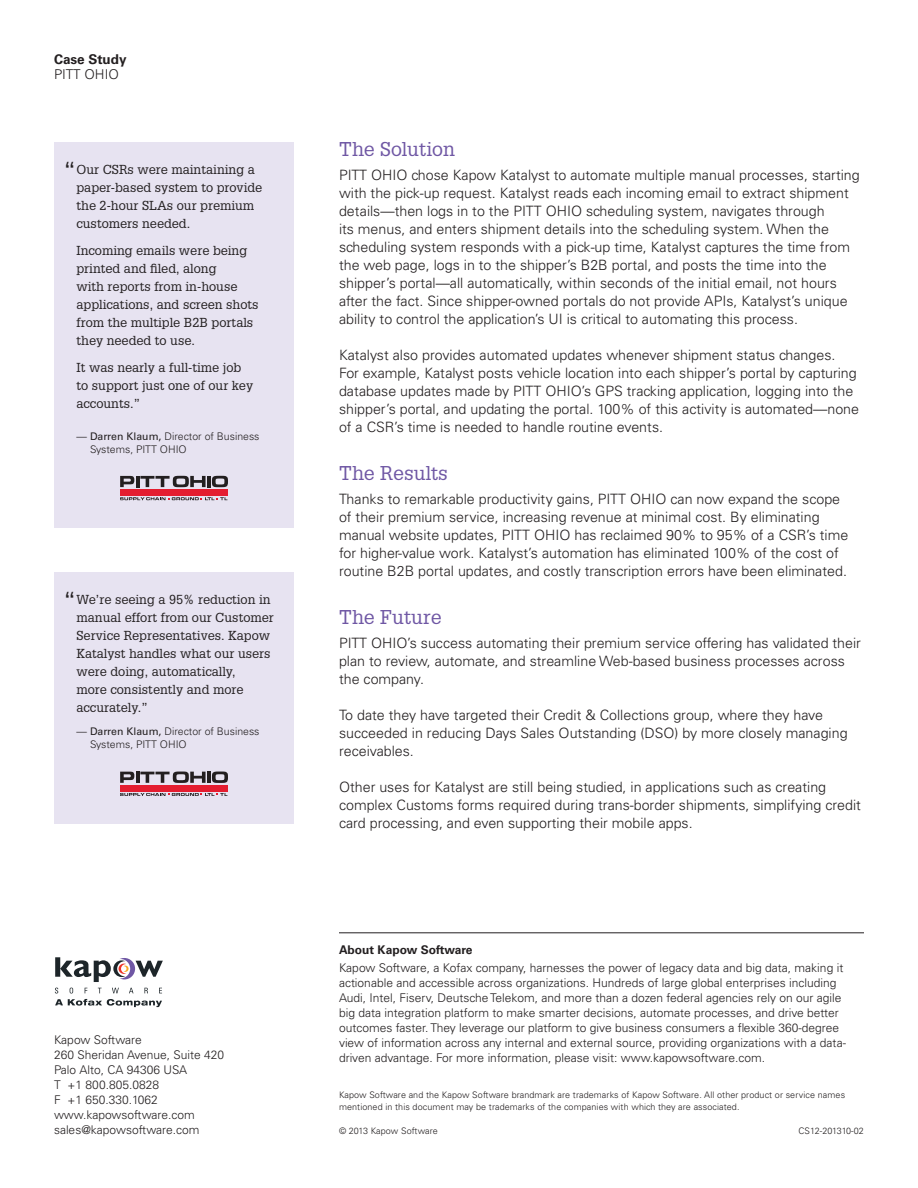
<style>
.page{position:relative;width:918px;height:1188px;background:#fff}
.page>*{position:absolute;margin:0;border:0;box-sizing:border-box;transform-origin:0 0}
.Head_1_-_PUR{font:19.5px "Glypha LT Std";color:#6f57a4}
.Body{font:300 14.25px/18px "Univers LT Std";color:#231f20}
.Running_Header_-_Bro{font:700 13.5px "Univers LT Std";color:#231f20}
.Running_Header_-_Bro-2{font:300 13.5px "Univers LT Std";color:#231f20}
.Sidebar_-_Call_Out_B{font:12.75px/18px "Glypha LT Std";color:#231f20}
.Boilerplate{font:300 12px/15px "Univers LT Std";color:#231f20}
.Sign-off_-_Address{font:300 12px "Univers LT Std";color:#231f20}
.Sign-off_Phone_Numbe{font:300 12px "Univers LT Std";color:#231f20}
.Boilerplate_Head{font:700 12px "Univers LT Std";color:#231f20}
.Sidebar_-_Call_Out_B-2{font:300 10.5px/13.5px "Univers LT Std";color:#231f20}
.Copyright___Legal{font:300 9px/12px "Univers LT Std";letter-spacing:.01em;color:#231f20}
.s1{font-size:24px}
.s2{font-weight:400}
</style>
<div class="page">
<div style="left:54px;top:142px;width:240px;height:385px;background:#e7e3f1"></div>
<svg style="left:120px;top:476px;width:86px;height:11px"></svg>
<hr style="left:207px;top:476px;width:4px;height:11px;background:#231f20">
<svg style="left:212px;top:476px;width:16px;height:11px"></svg>
<div style="left:120px;top:489px;width:108px;height:6px;background:#e41d30"></div>
<svg style="left:120px;top:497px;width:107px;height:3px"></svg>
<div style="left:54px;top:572px;width:240px;height:252px;background:#e7e3f1"></div>
<svg style="left:120px;top:772px;width:86px;height:11px"></svg>
<hr style="left:207px;top:772px;width:4px;height:11px;background:#231f20">
<svg style="left:212px;top:772px;width:16px;height:11px"></svg>
<div style="left:120px;top:785px;width:108px;height:6px;background:#e41d30"></div>
<svg style="left:120px;top:793px;width:107px;height:3px"></svg>
<svg style="left:55px;top:957px;width:108px;height:25px"></svg>
<svg style="left:55px;top:988px;width:107px;height:19px"></svg>
<hr style="left:339px;top:933px;width:525px;height:1px;background:#231f20">
<p class="Running_Header_-_Bro" style="left:54px;top:51px;width:74px">Case Study</p>
<p class="Running_Header_-_Bro-2" style="left:54px;top:66px;width:67px">PITT OHIO</p>
<p class="Sidebar_-_Call_Out_B" style="left:76px;top:160px;width:187px;text-indent:-14px"><span class="s1">“</span>Our CSRs were maintaining a paper-based system to provide the 2-hour SLAs our premium customers needed.</p>
<p class="Sidebar_-_Call_Out_B" style="left:76px;top:241px;width:184px">Incoming emails were being printed and filed, along<br>with reports from in-house applications, and screen shots from the multiple B2B portals they needed to use.</p>
<p class="Sidebar_-_Call_Out_B" style="left:76px;top:358px;width:178px">It was nearly a full-time job to support just one of our key accounts.”</p>
<p class="Sidebar_-_Call_Out_B-2" style="left:90px;top:429px;width:171px;text-indent:-14px">— <span class="s2">Darren Klaum,</span> Director of Business<br>Systems, PITT OHIO</p>
<p class="Sidebar_-_Call_Out_B" style="left:76px;top:591px;width:199px;text-indent:-14px"><span class="s1">“</span>We’re seeing a 95% reduction in manual effort from our Customer<br>Service Representatives. Kapow<br>Katalyst handles what our users were doing, automatically,<br>more consistently and more accurately.”</p>
<p class="Sidebar_-_Call_Out_B-2" style="left:90px;top:724px;width:171px;text-indent:-14px">— <span class="s2">Darren Klaum,</span> Director of Business<br>Systems, PITT OHIO</p>
<p class="Sign-off_-_Address" style="left:54px;top:1033px;width:89px">Kapow Software</p>
<p class="Sign-off_-_Address" style="left:54px;top:1048px;width:172px">260 Sheridan Avenue, Suite 420</p>
<p class="Sign-off_-_Address" style="left:54px;top:1063px;width:135px">Palo Alto, CA 94306 USA</p>
<p class="Sign-off_Phone_Numbe" style="left:54px;top:1078px;width:107px">T +1 800.805.0828</p>
<p class="Sign-off_Phone_Numbe" style="left:54px;top:1093px;width:105px">F +1 650.330.1062</p>
<p class="Sign-off_-_Address" style="left:54px;top:1108px;width:142px">www.kapowsoftware.com</p>
<p class="Sign-off_-_Address" style="left:54px;top:1123px;width:147px">sales@kapowsoftware.com</p>
<p class="Head_1_-_PUR" style="left:339px;top:137px;width:117px">The Solution</p>
<p class="Body" style="left:339px;top:166px;width:522px">PITT OHIO chose Kapow Katalyst to automate multiple manual processes, starting with the pick-up request. Katalyst reads each incoming email to extract shipment details—then logs in to the PITT OHIO scheduling system, navigates through<br>its menus, and enters shipment details into the scheduling system. When the scheduling system responds with a pick-up time, Katalyst captures the time from the web page, logs in to the shipper’s B2B portal, and posts the time into the shipper’s portal—all automatically, within seconds of the initial email, not hours after the fact. Since shipper-owned portals do not provide APIs, Katalyst’s unique ability to control the application’s UI is critical to automating this process.</p>
<p class="Body" style="left:339px;top:346px;width:522px">Katalyst also provides automated updates whenever shipment status changes.<br>For example, Katalyst posts vehicle location into each shipper’s portal by capturing database updates made by PITT OHIO’s GPS tracking application, logging into the shipper’s portal, and updating the portal. 100% of this activity is automated—none of a CSR’s time is needed to handle routine events.</p>
<p class="Head_1_-_PUR" style="left:339px;top:461px;width:111px">The Results</p>
<p class="Body" style="left:339px;top:490px;width:511px">Thanks to remarkable productivity gains, PITT OHIO can now expand the scope of their premium service, increasing revenue at minimal cost. By eliminating manual website updates, PITT OHIO has reclaimed 90% to 95% of a CSR’s time for higher-value work. Katalyst’s automation has eliminated 100% of the cost of routine B2B portal updates, and costly transcription errors have been eliminated.</p>
<p class="Head_1_-_PUR" style="left:339px;top:605px;width:104px">The Future</p>
<p class="Body" style="left:339px;top:634px;width:524px">PITT OHIO’s success automating their premium service offering has validated their plan to review, automate, and streamline Web-based business processes across the company.</p>
<p class="Body" style="left:339px;top:706px;width:510px">To date they have targeted their Credit &amp; Collections group, where they have succeeded in reducing Days Sales Outstanding (DSO) by more closely managing receivables.</p>
<p class="Body" style="left:339px;top:778px;width:524px">Other uses for Katalyst are still being studied, in applications such as creating complex Customs forms required during trans-border shipments, simplifying credit card processing, and even supporting their mobile apps.</p>
<p class="Boilerplate_Head" style="left:339px;top:943px;width:135px">About Kapow Software</p>
<p class="Boilerplate" style="left:339px;top:960px;width:509px">Kapow Software, a Kofax company, harnesses the power of legacy data and big data, making it actionable and accessible across organizations. Hundreds of large global enterprises including Audi, Intel, Fiserv, Deutsche Telekom, and more than a dozen federal agencies rely on our agile big data integration platform to make smarter decisions, automate processes, and drive better outcomes faster. They leverage our platform to give business consumers a flexible 360-degree view of information across any internal and external source, providing organizations with a data&shy;driven advantage. For more information, please visit: www.kapowsoftware.com.</p>
<p class="Copyright___Legal" style="left:339px;top:1089px;width:508px">Kapow Software and the Kapow Software brandmark are trademarks of Kapow Software. All other product or service names mentioned in this document may be trademarks of the companies with which they are associated.</p>
<p class="Copyright___Legal" style="left:339px;top:1125px;width:100px">© 2013 Kapow Software</p>
<p class="Copyright___Legal" style="left:799px;top:1125px;width:67px">CS12-201310-02</p>
</div>
